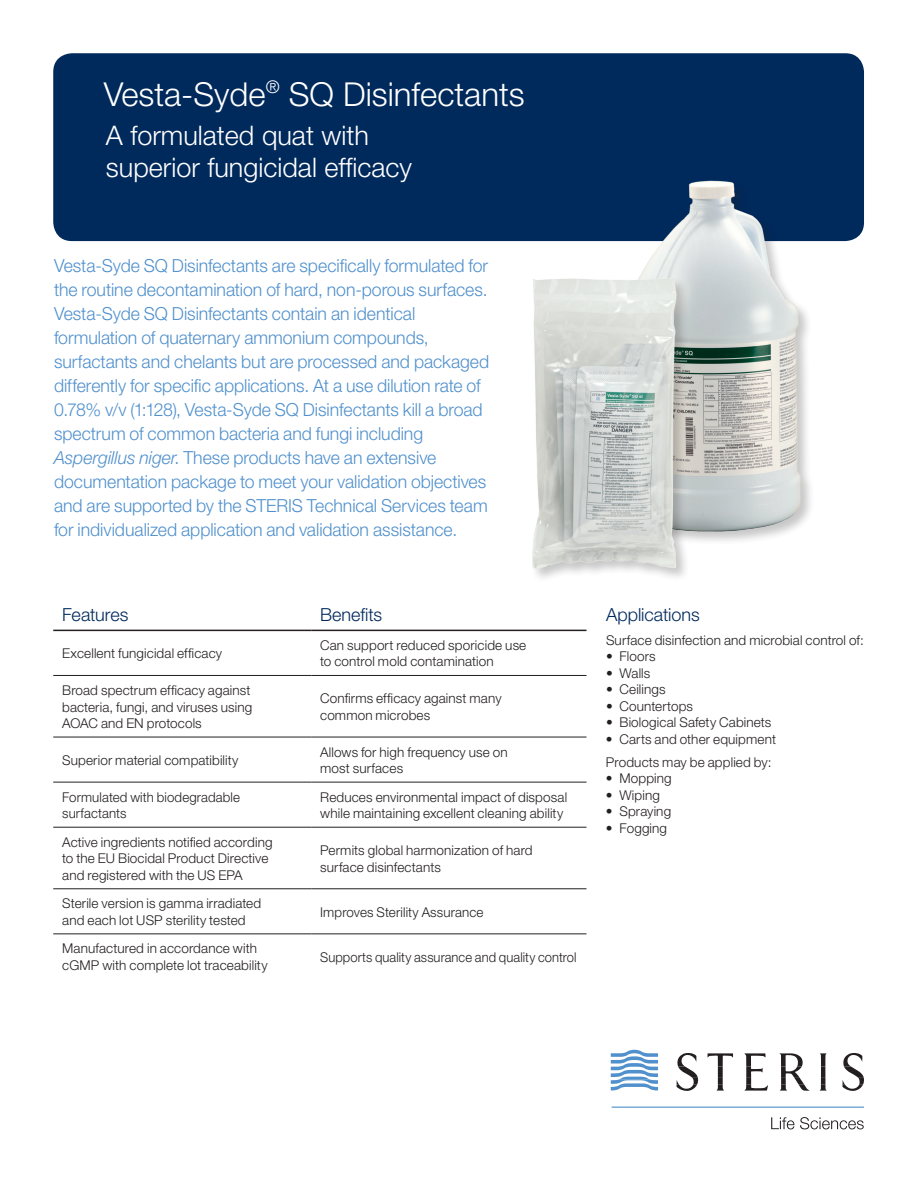
<style>
.page{position:relative;width:918px;height:1188px;background:#fff}
.page>*{position:absolute;margin:0;border:0;box-sizing:border-box;transform-origin:0 0}
.t1{font:300 33px "Helvetica Neue";color:#fff}
.t2{font:300 27px/32.4px "Helvetica Neue";color:#fff}
.t3{font:300 18px/24px "Helvetica Neue";color:#5090cc}
.t4{font:300 18px "Helvetica Neue";letter-spacing:-.005em;color:#00295c}
.t5{font:300 13.5px/16.5px "Helvetica Neue";letter-spacing:.01em;color:#231f20}
.t6{font:300 13.5px "Helvetica Neue";letter-spacing:.01em;color:#231f20;scale:.96 1}
.s1{font-style:italic}
</style>
<div class="page">
<div style="left:54px;top:54px;width:809px;height:186px;background:#00295c;border-radius:18px"></div>
<div style="left:53px;top:53px;width:811px;height:188px;border:2px solid #00295c;border-radius:18px"></div>
<svg style="left:771px;top:1117px;width:93px;height:12px"></svg>
<hr style="left:612px;top:1107px;width:252px;height:1px;background:#5090cc">
<svg style="left:611px;top:1050px;width:47px;height:41px"></svg>
<svg style="left:677px;top:1053px;width:187px;height:38px"></svg>
<hr style="left:53px;top:675px;width:258px;height:1px;background:#231f20">
<hr style="left:311px;top:675px;width:275px;height:1px;background:#231f20">
<hr style="left:53px;top:737px;width:258px;height:1px;background:#231f20">
<hr style="left:311px;top:737px;width:275px;height:1px;background:#231f20">
<hr style="left:53px;top:782px;width:258px;height:1px;background:#231f20">
<hr style="left:311px;top:782px;width:275px;height:1px;background:#231f20">
<hr style="left:53px;top:827px;width:258px;height:1px;background:#231f20">
<hr style="left:311px;top:827px;width:275px;height:1px;background:#231f20">
<hr style="left:53px;top:889px;width:258px;height:1px;background:#231f20">
<hr style="left:311px;top:889px;width:275px;height:1px;background:#231f20">
<hr style="left:53px;top:934px;width:258px;height:1px;background:#231f20">
<hr style="left:311px;top:934px;width:275px;height:1px;background:#231f20">
<hr style="left:53px;top:630px;width:258px;height:1px;background:#231f20">
<hr style="left:311px;top:630px;width:275px;height:1px;background:#231f20">
<img style="left:618px;top:180px;width:197px;height:356px">
<img style="left:532px;top:275px;width:156px;height:303px">
<h1 class="t1" style="left:104px;top:75px;width:423px">Vesta-Syde<sup>®</sup> SQ Disinfectants</h1>
<h2 class="t2" style="left:106px;top:118px;width:308px">A formulated quat with superior fungicidal efficacy</h2>
<p class="t3" style="left:54px;top:253px;width:437px">Vesta-Syde SQ Disinfectants are specifically formulated for the routine decontamination of hard, non-porous surfaces.<br>Vesta-Syde SQ Disinfectants contain an identical formulation of quaternary ammonium compounds, surfactants and chelants but are processed and packaged differently for specific applications. At a use dilution rate of 0.78% v/v (1:128), Vesta-Syde SQ Disinfectants kill a broad spectrum of common bacteria and fungi including <span class="s1">Aspergillus niger</span>. These products have an extensive documentation package to meet your validation objectives and are supported by the STERIS Technical Services team for individualized application and validation assistance.</p>
<h3 class="t4" style="left:62px;top:604px;width:68px">Features</h3>
<h3 class="t4" style="left:320px;top:604px;width:64px">Benefits</h3>
<p class="t5" style="left:62px;top:645px;width:161px">Excellent fungicidal efficacy</p>
<p class="t5" style="left:320px;top:637px;width:208px">Can support reduced sporicide use to control mold contamination</p>
<p class="t5" style="left:62px;top:682px;width:192px">Broad spectrum efficacy against bacteria, fungi, and viruses using<br>AOAC and EN protocols</p>
<p class="t5" style="left:320px;top:690px;width:183px">Confirms efficacy against many common microbes</p>
<p class="t5" style="left:62px;top:752px;width:178px">Superior material compatibility</p>
<p class="t5" style="left:320px;top:743px;width:189px">Allows for high frequency use on most surfaces</p>
<p class="t5" style="left:62px;top:788px;width:179px">Formulated with biodegradable surfactants</p>
<p class="t5" style="left:320px;top:788px;width:248px">Reduces environmental impact of disposal while maintaining excellent cleaning ability</p>
<p class="t5" style="left:62px;top:833px;width:212px">Active ingredients notified according to the EU Biocidal Product Directive and registered with the US EPA</p>
<p class="t5" style="left:320px;top:842px;width:214px">Permits global harmonization of hard surface disinfectants</p>
<p class="t5" style="left:62px;top:895px;width:200px">Sterile version is gamma irradiated and each lot USP sterility tested</p>
<p class="t5" style="left:320px;top:903px;width:165px">Improves Sterility Assurance</p>
<p class="t5" style="left:62px;top:940px;width:207px">Manufactured in accordance with cGMP with complete lot traceability</p>
<p class="t6" style="left:320px;top:949px;width:269px">Supports quality assurance and quality control</p>
<h3 class="t4" style="left:606px;top:604px;width:95px">Applications</h3>
<p class="t5" style="left:606px;top:631px;width:259px">Surface disinfection and microbial control of:</p>
<p class="t5" style="left:606px;top:648px;width:51px">• Floors</p>
<p class="t5" style="left:606px;top:664px;width:46px">• Walls</p>
<p class="t5" style="left:606px;top:681px;width:61px">• Ceilings</p>
<p class="t5" style="left:606px;top:697px;width:89px">• Countertops</p>
<p class="t5" style="left:606px;top:714px;width:167px">• Biological Safety Cabinets</p>
<p class="t5" style="left:606px;top:727px;width:172px;line-height:23.2px">• Carts and other equipment<br>Products may be applied by:</p>
<p class="t5" style="left:606px;top:770px;width:67px">• Mopping</p>
<p class="t5" style="left:606px;top:786px;width:55px">• Wiping</p>
<p class="t5" style="left:606px;top:803px;width:67px">• Spraying</p>
<p class="t5" style="left:606px;top:819px;width:63px">• Fogging</p>
</div>
